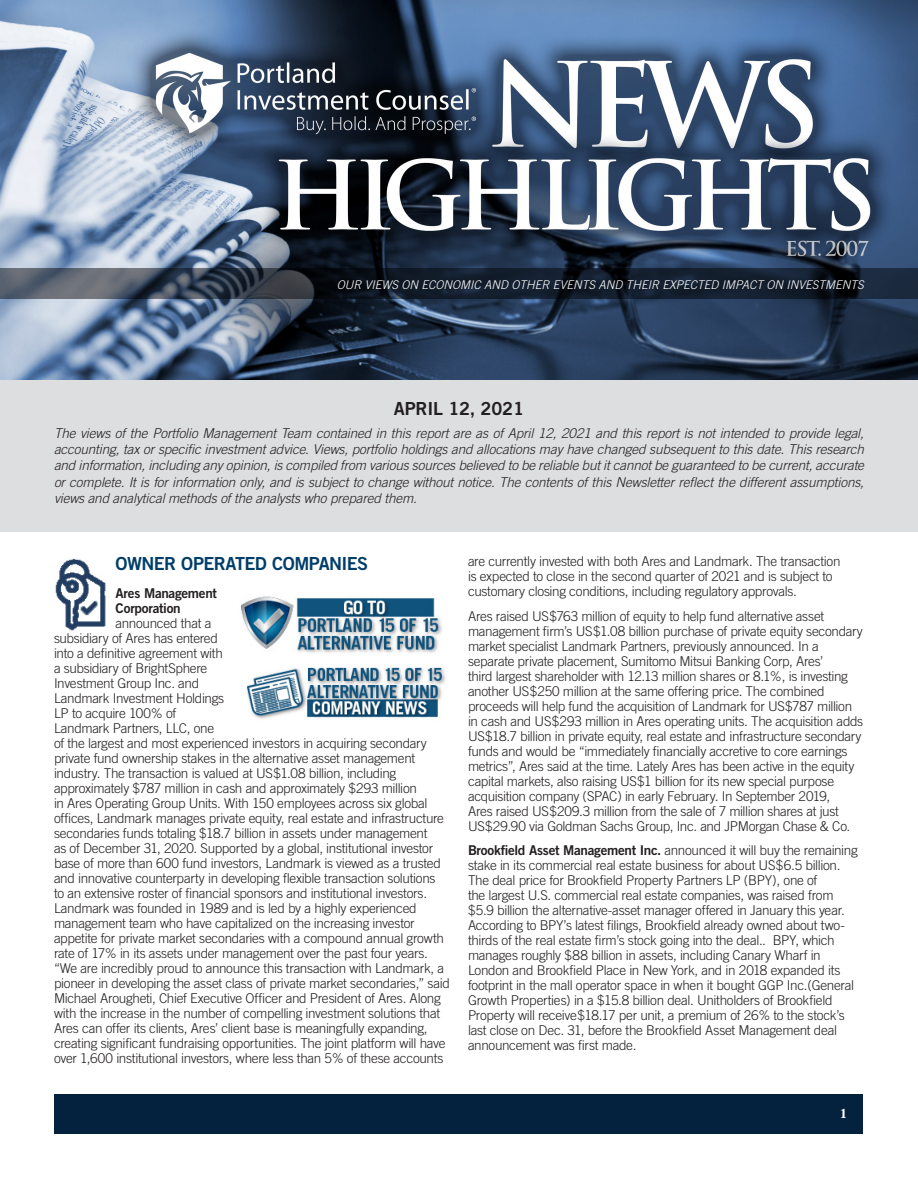
<style>
.page{position:relative;width:918px;height:1188px;background:#fff}
.page>*{position:absolute;margin:0;border:0;box-sizing:border-box;transform-origin:0 0}
.Article_-_Body{font:18px "Trade Gothic Bold Two";letter-spacing:-.035em;color:#003e69}
.t1{font:18px "Trade Gothic Bold Two";letter-spacing:-.01em;color:#231f20}
.Article_-_Body-2{font:300 13.5px/15px "Trade Gothic";letter-spacing:-.025em;color:#231f20}
.t2{font:italic 300 13.5px/16.2px "Trade Gothic";letter-spacing:-.01em;color:#231f20;text-align:justify}
.Article_-_Body-3{font:13.5px "Trade Gothic Bold Two";letter-spacing:-.02em;color:#231f20}
.t3{font:700 13.5px "Times";color:#fff}
.t4{font:italic 300 12px "Trade Gothic";color:#fff}
.s1{font-family:"Trade Gothic Bold Two";font-weight:400}
</style>
<div class="page">
<div style="left:55px;top:1094px;width:808px;height:39px;background:#04213e"></div>
<img style="left:0;top:0;width:918px;height:380px">
<svg style="left:0;top:268px;width:918px;height:31px;background:#232c39"></svg>
<img style="left:55px;top:558px;width:51px;height:73px">
<div style="left:0;top:380px;width:918px;height:151px;background:#dddee0"></div>
<img style="left:247px;top:667px;width:199px;height:52px">
<img style="left:240px;top:596px;width:202px;height:57px">
<p class="t4" style="left:337px;top:277px;width:529px">OUR VIEWS ON ECONOMIC AND OTHER EVENTS AND THEIR EXPECTED IMPACT ON INVESTMENTS</p>
<p class="t1" style="left:394px;top:397px;width:132px">APRIL 12, 2021</p>
<p class="t2" style="left:54px;top:425px;width:812px">The views of the Portfolio Management Team contained in this report are as of April 12, 2021 and this report is not intended to provide legal, accounting, tax or specific investment advice. Views, portfolio holdings and allocations may have changed subsequent to this date. This research and information, including any opinion, is compiled from various sources believed to be reliable but it cannot be guaranteed to be current, accurate or complete. It is for information only, and is subject to change without notice. The contents of this Newsletter reflect the different assumptions, views and analytical methods of the analysts who prepared them.</p>
<p class="Article_-_Body" style="left:116px;top:552px;width:254px">OWNER OPERATED COMPANIES</p>
<p class="Article_-_Body-3" style="left:116px;top:585px;width:103px">Ares Management</p>
<p class="Article_-_Body-3" style="left:116px;top:600px;width:67px">Corporation</p>
<p class="Article_-_Body-2" style="left:116px;top:616px;width:97px">announced that a</p>
<p class="Article_-_Body-2" style="left:54px;top:631px;width:166px">subsidiary of Ares has entered</p>
<p class="Article_-_Body-2" style="left:54px;top:646px;width:170px">into a definitive agreement with</p>
<p class="Article_-_Body-2" style="left:54px;top:661px;width:155px">a subsidiary of BrightSphere</p>
<p class="Article_-_Body-2" style="left:54px;top:676px;width:147px">Investment Group Inc. and</p>
<p class="Article_-_Body-2" style="left:54px;top:691px;width:172px">Landmark Investment Holdings</p>
<p class="Article_-_Body-2" style="left:54px;top:706px;width:124px">LP to acquire 100% of</p>
<p class="Article_-_Body-2" style="left:54px;top:721px;width:162px">Landmark Partners, LLC, one</p>
<p class="Article_-_Body-2" style="left:54px;top:736px;width:374px">of the largest and most experienced investors in acquiring secondary</p>
<p class="Article_-_Body-2" style="left:54px;top:751px;width:363px">private fund ownership stakes in the alternative asset management</p>
<p class="Article_-_Body-2" style="left:54px;top:766px;width:344px">industry. The transaction is valued at US$1.08 billion, including</p>
<p class="Article_-_Body-2" style="left:54px;top:781px;width:364px">approximately $787 million in cash and approximately $293 million</p>
<p class="Article_-_Body-2" style="left:54px;top:796px;width:375px">in Ares Operating Group Units. With 150 employees across six global</p>
<p class="Article_-_Body-2" style="left:54px;top:811px;width:391px">offices, Landmark manages private equity, real estate and infrastructure</p>
<p class="Article_-_Body-2" style="left:54px;top:826px;width:375px">secondaries funds totaling $18.7 billion in assets under management</p>
<p class="Article_-_Body-2" style="left:54px;top:841px;width:381px">as of December 31, 2020. Supported by a global, institutional investor</p>
<p class="Article_-_Body-2" style="left:54px;top:856px;width:389px">base of more than 600 fund investors, Landmark is viewed as a trusted</p>
<p class="Article_-_Body-2" style="left:54px;top:871px;width:383px">and innovative counterparty in developing flexible transaction solutions</p>
<p class="Article_-_Body-2" style="left:54px;top:886px;width:375px">to an extensive roster of financial sponsors and institutional investors.</p>
<p class="Article_-_Body-2" style="left:54px;top:901px;width:364px">Landmark was founded in 1989 and is led by a highly experienced</p>
<p class="Article_-_Body-2" style="left:54px;top:916px;width:362px">management team who have capitalized on the increasing investor</p>
<p class="Article_-_Body-2" style="left:54px;top:931px;width:392px">appetite for private market secondaries with a compound annual growth</p>
<p class="Article_-_Body-2" style="left:54px;top:946px;width:375px">rate of 17% in its assets under management over the past four years.</p>
<p class="Article_-_Body-2" style="left:54px;top:961px;width:392px">“We are incredibly proud to announce this transaction with Landmark, a</p>
<p class="Article_-_Body-2" style="left:54px;top:976px;width:398px">pioneer in developing the asset class of private market secondaries,” said</p>
<p class="Article_-_Body-2" style="left:54px;top:991px;width:388px">Michael Arougheti, Chief Executive Officer and President of Ares. Along</p>
<p class="Article_-_Body-2" style="left:54px;top:1006px;width:388px">with the increase in the number of compelling investment solutions that</p>
<p class="Article_-_Body-2" style="left:54px;top:1021px;width:375px">Ares can offer its clients, Ares’ client base is meaningfully expanding,</p>
<p class="Article_-_Body-2" style="left:54px;top:1036px;width:393px">creating significant fundraising opportunities. The joint platform will have</p>
<p class="Article_-_Body-2" style="left:54px;top:1051px;width:391px">over 1,600 institutional investors, where less than 5% of these accounts</p>
<p class="Article_-_Body-2" style="left:468px;top:553px;width:374px">are currently invested with both Ares and Landmark. The transaction is expected to close in the second quarter of 2021 and is subject to customary closing conditions, including regulatory approvals.</p>
<p class="Article_-_Body-2" style="left:468px;top:608px;width:397px">Ares raised US$763 million of equity to help fund alternative asset management firm’s US$1.08 billion purchase of private equity secondary market specialist Landmark Partners, previously announced. In a separate private placement, Sumitomo Mitsui Banking Corp, Ares’<br>third largest shareholder with 12.13 million shares or 8.1%, is investing another US$250 million at the same offering price. The combined proceeds will help fund the acquisition of Landmark for US$787 million in cash and US$293 million in Ares operating units. The acquisition adds US$18.7 billion in private equity, real estate and infrastructure secondary funds and would be “immediately financially accretive to core earnings metrics”, Ares said at the time. Lately Ares has been active in the equity capital markets, also raising US$1 billion for its new special purpose acquisition company (SPAC) in early February. In September 2019,<br>Ares raised US$209.3 million from the sale of 7 million shares at just US$29.90 via Goldman Sachs Group, Inc. and JPMorgan Chase &amp; Co.</p>
<p class="Article_-_Body-2" style="left:468px;top:843px;width:391px"><span class="s1">Brookfield Asset Management Inc.</span> announced it will buy the remaining stake in its commercial real estate business for about US$6.5 billion.<br>The deal price for Brookfield Property Partners LP (BPY), one of<br>the largest U.S. commercial real estate companies, was raised from $5.9 billion the alternative-asset manager offered in January this year.<br>According to BPY’s latest filings, Brookfield already owned about two&shy;thirds of the real estate firm’s stock going into the deal.. BPY, which manages roughly $88 billion in assets, including Canary Wharf in London and Brookfield Place in New York, and in 2018 expanded its footprint in the mall operator space in when it bought GGP Inc.(General Growth Properties) in a $15.8 billion deal. Unitholders of Brookfield Property will receive$18.17 per unit, a premium of 26% to the stock’s last close on Dec. 31, before the Brookfield Asset Management deal announcement was first made.</p>
<p class="t3" style="left:840px;top:1100px;width:8px">1</p>
</div>
